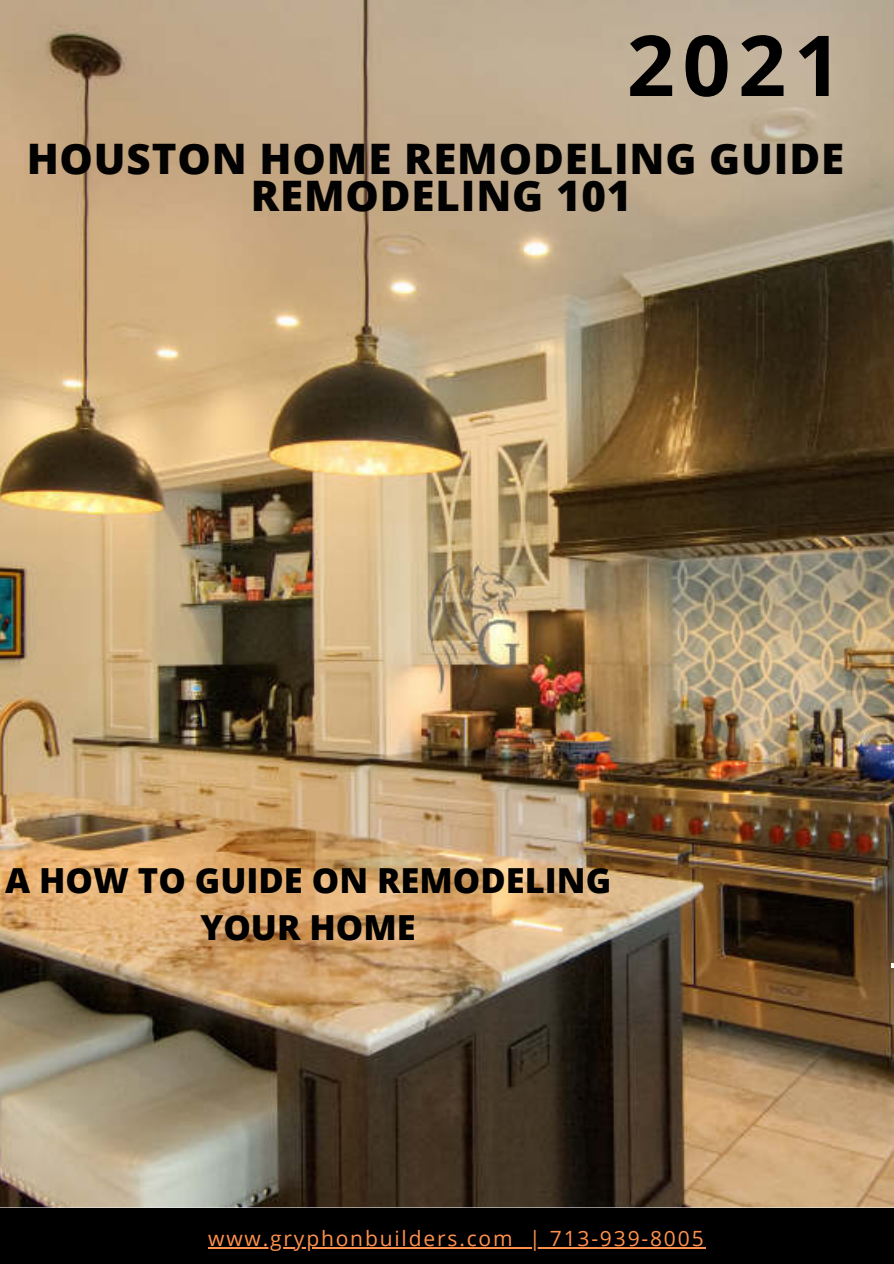
<style>
.page{position:relative;width:894px;height:1264px;background:#fff}
.page>*{position:absolute;margin:0;border:0;box-sizing:border-box;transform-origin:0 0}
.t1{font:700 84px "Open Sans";color:#000}
.t2{font:800 42px/37px "Open Sans";letter-spacing:.02em;color:#000;text-align:center}
.t3{font:800 34.5px/47.2px "Open Sans";color:#000;text-align:center}
.t4{font:21px "Open Sans";letter-spacing:.085em;color:#ff914d}
</style>
<div class="page">
<img style="left:0;top:0;width:893px;height:1207px">
<svg style="left:890px;top:962px;width:3px;height:5px"></svg>
<svg style="left:0;top:1207px;width:893px;height:1px"></svg>
<div style="left:0;top:1208px;width:893px;height:55px;background:#000"></div>
<hr style="left:208px;top:1247px;width:306px;height:1px;background:#ff914d">
<svg style="left:514px;top:1247px;width:15px;height:1px"></svg>
<hr style="left:529px;top:1247px;width:176px;height:1px;background:#ff914d">
<p class="t1" style="left:626px;top:6px;width:216px">2021</p>
<p class="t2" style="left:26px;top:139px;width:819px">HOUSTON HOME REMODELING GUIDE<br>REMODELING 101</p>
<p class="t3" style="left:5px;top:855px;width:607px">A HOW TO GUIDE ON REMODELING<br>YOUR HOME</p>
<p class="t4" style="left:208px;top:1223px;width:497px">www.gryphonbuilders.com | 713-939-8005</p>
</div>
